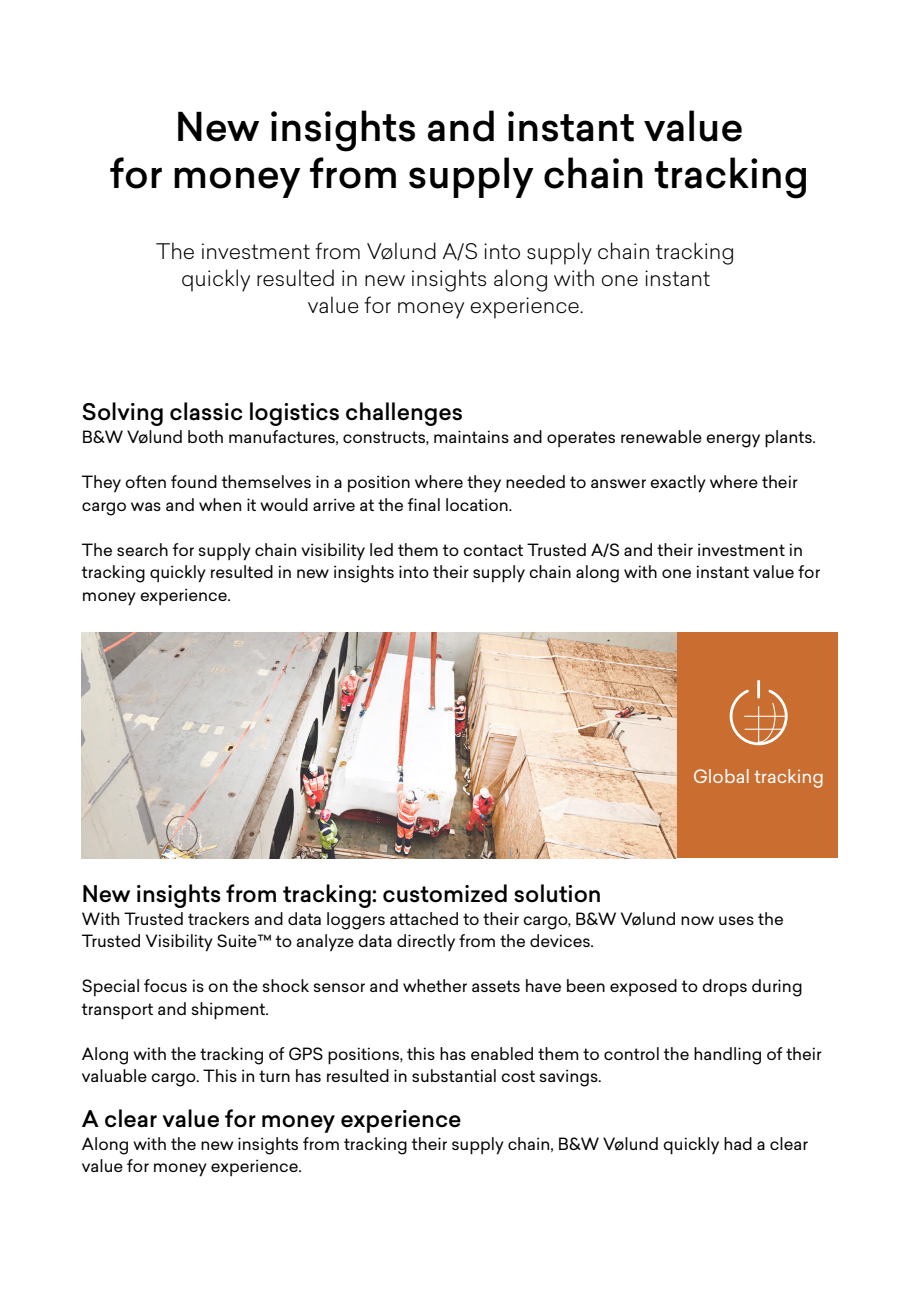
<style>
.page{position:relative;width:919px;height:1289px;background:#fff}
.page>*{position:absolute;margin:0;border:0;box-sizing:border-box;transform-origin:0 0}
.t1{font:500 39px/46.8px "Sailec";color:#000;text-align:center}
.t2{font:500 22.5px "Sailec";color:#000001}
.t3{font:300 21px/27px "Sailec";color:#000001;text-align:center}
.t4{font:18px "Sailec";color:#fff}
.t5{font:16.5px/22.5px "Sailec";color:#000001}
</style>
<div class="page">
<div style="left:82px;top:632px;width:755px;height:226px;background:#c96d30"></div>
<img style="left:82px;top:632px;width:594px;height:226px">
<svg style="left:729px;top:689px;width:58px;height:56px"></svg>
<hr style="left:757px;top:680px;width:3px;height:18px;background:#fff">
<p class="t1" style="left:110px;top:103px;width:700px">New insights and instant value<br>for money from supply chain tracking</p>
<p class="t3" style="left:156px;top:237px;width:580px">The investment from Vølund A/S into supply chain tracking quickly resulted in new insights along with one instant value for money experience.</p>
<p class="t2" style="left:82px;top:396px;width:383px">Solving classic logistics challenges</p>
<p class="t5" style="left:82px;top:425px;width:735px">B&amp;W Vølund both manufactures, constructs, maintains and operates renewable energy plants.</p>
<p class="t5" style="left:82px;top:470px;width:717px">They often found themselves in a position where they needed to answer exactly where their cargo was and when it would arrive at the final location.</p>
<p class="t5" style="left:82px;top:538px;width:739px">The search for supply chain visibility led them to contact Trusted A/S and their investment in tracking quickly resulted in new insights into their supply chain along with one instant value for money experience.</p>
<p class="t4" style="left:693px;top:763px;width:132px">Global tracking</p>
<p class="t2" style="left:82px;top:878px;width:521px">New insights from tracking: customized solution</p>
<p class="t5" style="left:82px;top:907px;width:703px">With Trusted trackers and data loggers attached to their cargo, B&amp;W Vølund now uses the<br>Trusted Visibility Suite™ to analyze data directly from the devices.</p>
<p class="t5" style="left:82px;top:974px;width:722px">Special focus is on the shock sensor and whether assets have been exposed to drops during transport and shipment.</p>
<p class="t5" style="left:82px;top:1042px;width:741px">Along with the tracking of GPS positions, this has enabled them to control the handling of their valuable cargo. This in turn has resulted in substantial cost savings.</p>
<p class="t2" style="left:82px;top:1103px;width:381px">A clear value for money experience</p>
<p class="t5" style="left:82px;top:1132px;width:727px">Along with the new insights from tracking their supply chain, B&amp;W Vølund quickly had a clear value for money experience.</p>
</div>
